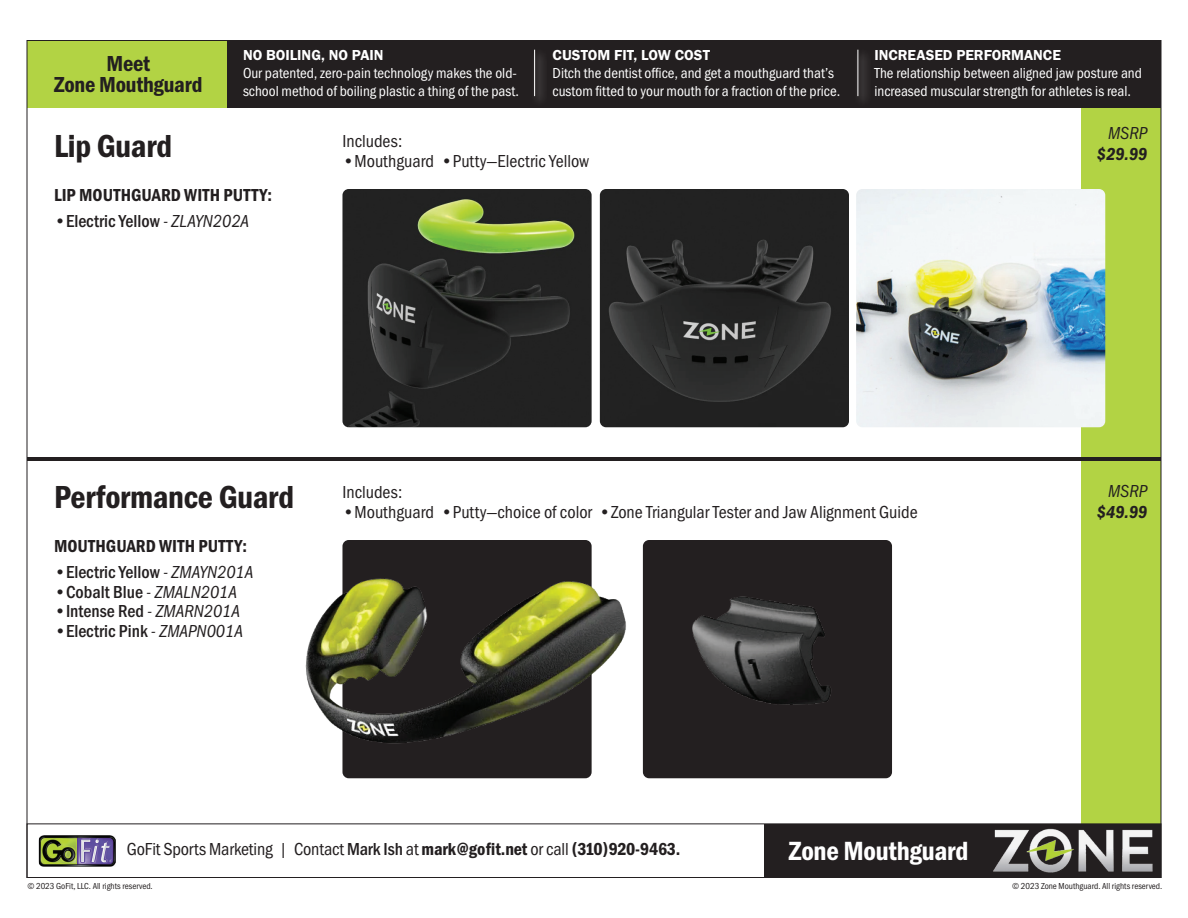
<style>
.page{position:relative;width:1188px;height:918px;background:#fff}
.page>*{position:absolute;margin:0;border:0;box-sizing:border-box;transform-origin:0 0}
.t1{font:33px "Franklin Gothic URW Con Dem";letter-spacing:-.01em;color:#231f20}
.t2{font:27.3px "Franklin Gothic URW Con Dem";letter-spacing:-.01em;color:#fff}
.t3{font:22.5px/21px "Franklin Gothic URW Con Dem";letter-spacing:-.01em;color:#231f20;text-align:center}
.t4{font:18px "Franklin Gothic URW Con Boo";color:#231f20}
.t5{font:500 18px "Franklin Gothic URW Con";color:#231f20}
.t6{font:18px "Franklin Gothic URW Con Dem";letter-spacing:.005em;color:#231f20}
.t7{font:18px/21px "Franklin Gothic URW Con Dem Ita";color:#231f20;text-align:right}
.t8{font:15px/18px "Franklin Gothic URW Con Boo";color:#fff}
.t9{font:15px "Franklin Gothic URW Dem";color:#fff}
.t10{font:9px "Franklin Gothic URW Con Boo";color:#231f20}
.s1{font-family:"Franklin Gothic URW Con Boo Ita";font-weight:400}
.s2{font-family:"Franklin Gothic URW Con Boo Ita"}
.s3{font-family:"Franklin Gothic URW Con";font-weight:500}
.s4{font-family:"Franklin Gothic URW Con Dem"}
</style>
<div class="page">
<div style="left:27px;top:40px;width:1134px;height:68px;background:#b2d344"></div>
<div style="left:1081px;top:43px;width:80px;height:802px;background:#b2d344"></div>
<div style="left:228px;top:40px;width:933px;height:68px;background:#231f20"></div>
<div style="left:27px;top:824px;width:1134px;height:54px;border:1px solid #231f20"></div>
<div style="left:765px;top:824px;width:396px;height:54px;background:#231f20"></div>
<img style="left:39px;top:835px;width:77px;height:32px">
<img style="left:993px;top:829px;width:160px;height:44px">
<div style="left:531px;top:48px;width:17px;height:60px;background:#2b2728"></div>
<hr style="left:534px;top:50px;width:1px;height:46px;background:#fff">
<div style="left:854px;top:48px;width:17px;height:60px;background:#2c2829"></div>
<hr style="left:858px;top:50px;width:1px;height:46px;background:#fff">
<hr style="left:27px;top:457px;width:1134px;height:4px;background:#231f20">
<img style="left:342px;top:189px;width:250px;height:238px">
<div style="left:342px;top:540px;width:250px;height:238px;background:#231f20;border-radius:6px"></div>
<div style="left:643px;top:540px;width:249px;height:238px;background:#231f20;border-radius:6px"></div>
<img style="left:600px;top:189px;width:249px;height:238px">
<img style="left:856px;top:189px;width:249px;height:238px">
<img style="left:305px;top:555px;width:321px;height:213px">
<img style="left:692px;top:596px;width:140px;height:109px">
<p class="t3" style="left:54px;top:52px;width:150px">Meet<br>Zone Mouthguard</p>
<p class="t9" style="left:243px;top:45px;width:142px">NO BOILING, NO PAIN</p>
<p class="t8" style="left:243px;top:63px;width:278px">Our patented, zero-pain technology makes the old&shy;school method of boiling plastic a thing of the past.</p>
<p class="t9" style="left:553px;top:45px;width:159px">CUSTOM FIT, LOW COST</p>
<p class="t8" style="left:553px;top:63px;width:289px">Ditch the dentist office, and get a mouthguard that’s custom fitted to your mouth for a fraction of the price.</p>
<p class="t1" style="left:54px;top:124px;width:120px">Lip Guard</p>
<p class="t6" style="left:54px;top:183px;width:220px">LIP MOUTHGUARD WITH PUTTY:</p>
<p class="t5" style="left:54px;top:209px;width:197px">•Electric Yellow <span class="s1">- ZLAYN202A</span></p>
<p class="t4" style="left:342px;top:130px;width:62px">Includes:</p>
<p class="t4" style="left:342px;top:149px;width:248px">•Mouthguard •Putty—Electric Yellow</p>
<p class="t9" style="left:874px;top:45px;width:188px">INCREASED PERFORMANCE</p>
<p class="t8" style="left:874px;top:63px;width:269px">The relationship between aligned jaw posture and increased muscular strength for athletes is real.</p>
<p class="t7" style="left:1097px;top:123px;width:52px"><span class="s2">MSRP </span>$29.99</p>
<p class="t1" style="left:54px;top:475px;width:242px">Performance Guard</p>
<p class="t6" style="left:54px;top:534px;width:195px">MOUTHGUARD WITH PUTTY:</p>
<p class="t5" style="left:54px;top:560px;width:201px">•Electric Yellow <span class="s1">- ZMAYN201A</span></p>
<p class="t5" style="left:54px;top:580px;width:185px">•Cobalt Blue <span class="s1">- ZMALN201A</span></p>
<p class="t5" style="left:54px;top:599px;width:188px">•Intense Red <span class="s1">- ZMARN201A</span></p>
<p class="t5" style="left:54px;top:619px;width:190px"><span class="s1">•</span>Electric Pink <span class="s1">- ZMAPN001A</span></p>
<p class="t4" style="left:342px;top:481px;width:62px">Includes:</p>
<p class="t4" style="left:342px;top:500px;width:577px">•Mouthguard •Putty—choice of color •Zone Triangular Tester and Jaw Alignment Guide</p>
<p class="t4" style="left:127px;top:838px;width:555px">GoFit Sports Marketing | Contact <span class="s3">Mark Ish</span> at <span class="s4">mark@gofit.net</span> or call <span class="s4">(310) 920-9463.</span></p>
<p class="t2" style="left:789px;top:832px;width:181px">Zone Mouthguard</p>
<p class="t7" style="left:1097px;top:480px;width:52px"><span class="s2">MSRP </span>$49.99</p>
<p class="t10" style="left:27px;top:880px;width:127px">© 2023 GoFit, LLC. All rights reserved.</p>
<p class="t10" style="left:1012px;top:880px;width:152px">© 2023 Zone Mouthguard. All rights reserved.</p>
</div>
